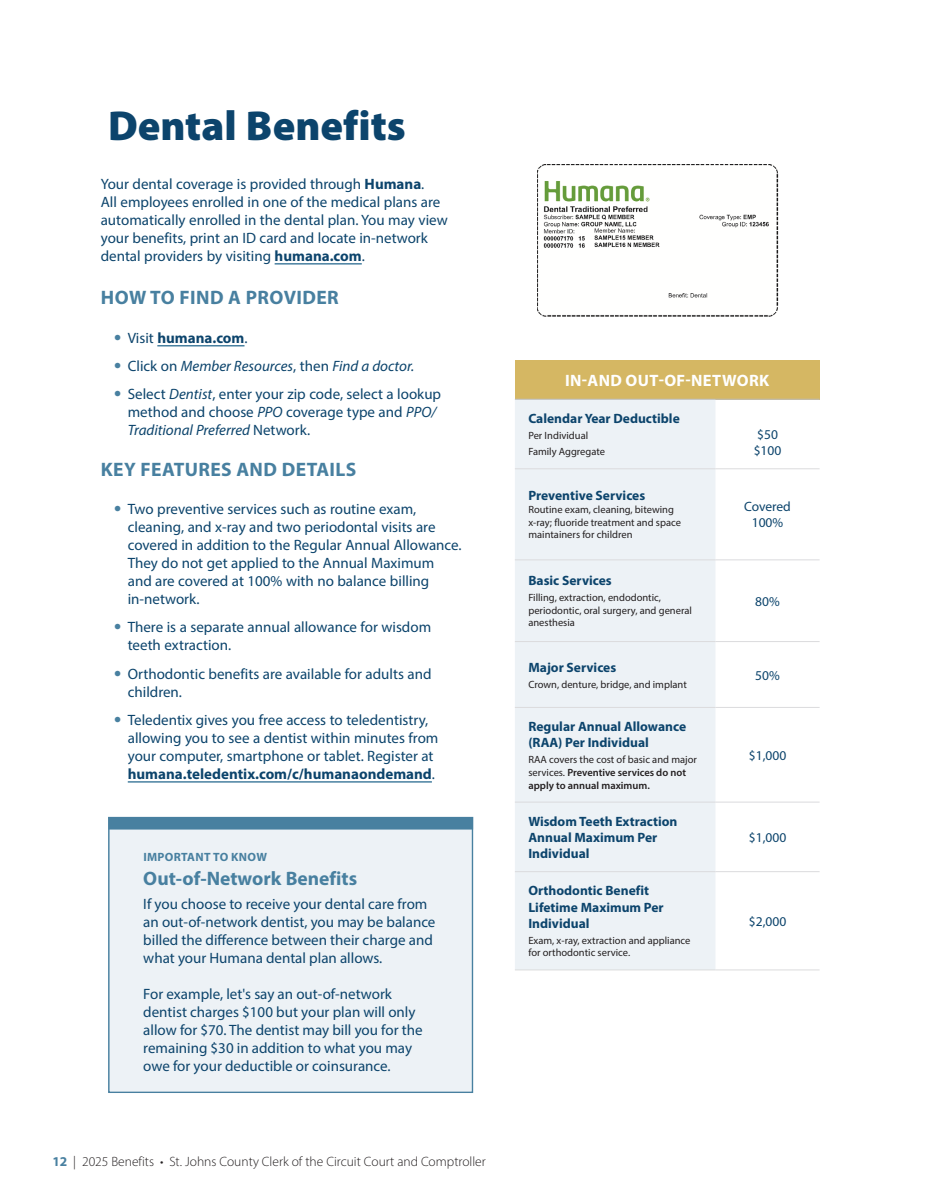
<style>
.page{position:relative;width:932px;height:1202px;background:#fff}
.page>*{position:absolute;margin:0;border:0;box-sizing:border-box;transform-origin:0 0}
.Heading_1__TOC{font:900 42px "Myriad Pro";color:#0c446c}
.Heading_2{font:700 19.5px "Myriad Pro";letter-spacing:.02em;color:#4880a0}
.Heading_2-2{font:700 19.5px "Myriad Pro";color:#4880a0}
.Column_Headers__w__Left_Alignment{font:700 16.5px "Myriad Pro";letter-spacing:.02em;color:#fff}
.Paragraph{font:15px/18px "Myriad Pro";color:#0c446c}
.t1{font:italic 15px "Myriad Pro";color:#0c446c}
.t2{font:700 15px "Myriad Pro";color:#0c446c}
.Row_Header{font:700 13.5px/16.2px "Myriad Pro";color:#0c446c}
.t3{font:300 13.5px "Myriad Pro";color:#231f20}
.Table_Text{font:13.5px/16.2px "Myriad Pro";color:#0c446c;text-align:center}
.t4{font:700 12px "Myriad Pro";letter-spacing:.025em;color:#4880a0}
.Row_Subtext{font:10.5px/12.6px "Myriad Pro";color:#231f20}
.Row_Subtext-2{font:600 10.5px/12.6px "Myriad Pro";color:#231f20}
.Row_Header-2{font:10.5px/12.6px "Myriad Pro";color:#231f20}
.s1{font-weight:700}
.s2{font-size:21px;color:#4880a0}
.s3{font-weight:400}
.s4{font-weight:700;font-style:normal;font-size:21px;color:#4880a0}
.s5{font-style:normal}
.s6{font-weight:700;font-size:21px;color:#4880a0}
.s7{font-style:italic}
.s8{font-weight:700;color:#4880a0}
</style>
<div class="page">
<hr style="left:274px;top:263px;width:88px;height:1px;background:#4880a0">
<hr style="left:157px;top:345px;width:87px;height:1px;background:#4880a0">
<hr style="left:128px;top:781px;width:304px;height:1px;background:#4880a0">
<div style="left:108px;top:816px;width:366px;height:277px;background:#edf2f6"></div>
<div style="left:515px;top:360px;width:304px;height:39px;background:#d5b763"></div>
<div style="left:515px;top:400px;width:200px;height:569px;background:#edf2f6"></div>
<hr style="left:515px;top:399px;width:200px;height:1px;background:#bcbdc0">
<hr style="left:715px;top:399px;width:104px;height:1px;background:#bcbdc0">
<hr style="left:515px;top:468px;width:200px;height:1px;background:#dbdbdd">
<hr style="left:715px;top:468px;width:104px;height:1px;background:#dbdbdd">
<hr style="left:515px;top:559px;width:200px;height:1px;background:#dbdbdd">
<hr style="left:715px;top:559px;width:104px;height:1px;background:#dbdbdd">
<hr style="left:515px;top:641px;width:200px;height:1px;background:#dbdbdd">
<hr style="left:715px;top:641px;width:104px;height:1px;background:#dbdbdd">
<hr style="left:515px;top:707px;width:200px;height:1px;background:#dbdbdd">
<hr style="left:715px;top:707px;width:104px;height:1px;background:#dbdbdd">
<hr style="left:515px;top:801px;width:200px;height:1px;background:#dbdbdd">
<hr style="left:715px;top:801px;width:104px;height:1px;background:#dbdbdd">
<hr style="left:515px;top:871px;width:200px;height:1px;background:#dbdbdd">
<hr style="left:515px;top:969px;width:200px;height:1px;background:#dbdbdd">
<hr style="left:715px;top:871px;width:104px;height:1px;background:#dbdbdd">
<hr style="left:715px;top:969px;width:104px;height:1px;background:#dbdbdd">
<img style="left:538px;top:165px;width:240px;height:152px">
<p class="Heading_1__TOC" style="left:108px;top:97px;width:299px">Dental Benefits</p>
<p class="Paragraph" style="left:101px;top:174px;width:348px">Your dental coverage is provided through <span class="s1">Humana</span>.<br>All employees enrolled in one of the medical plans are automatically enrolled in the dental plan. You may view your benefits, print an ID card and locate in-network dental providers by visiting <span class="s1">humana.com</span>.</p>
<p class="Heading_2" style="left:101px;top:285px;width:239px">HOW TO FIND A PROVIDER</p>
<p class="t2" style="left:114px;top:328px;width:135px"><span class="s2">•</span> <span class="s3">Visit</span> humana.com<span class="s3">.</span></p>
<p class="t1" style="left:114px;top:357px;width:301px"><span class="s4">•</span> <span class="s5">Click on</span> Member Resources<span class="s5">, then</span> Find a doctor.</p>
<p class="Paragraph" style="left:128px;top:385px;width:315px;text-indent:-14px"><span class="s6">•</span> Select <span class="s7">Dentist</span>, enter your zip code, select a lookup method and choose <span class="s7">PPO</span> coverage type and <span class="s7">PPO/<br>Traditional Preferred</span> Network.</p>
<p class="Heading_2" style="left:101px;top:456px;width:257px">KEY FEATURES AND DETAILS</p>
<p class="Paragraph" style="left:128px;top:500px;width:335px;text-indent:-14px"><span class="s6">•</span> Two preventive services such as routine exam, cleaning, and x-ray and two periodontal visits are covered in addition to the Regular Annual Allowance.<br>They do not get applied to the Annual Maximum and are covered at 100% with no balance billing in-network.</p>
<p class="Paragraph" style="left:128px;top:618px;width:305px;text-indent:-14px"><span class="s6">•</span> There is a separate annual allowance for wisdom teeth extraction.</p>
<p class="Paragraph" style="left:128px;top:664px;width:305px;text-indent:-14px"><span class="s6">•</span> Orthodontic benefits are available for adults and children.</p>
<p class="Paragraph" style="left:128px;top:710px;width:312px;text-indent:-14px"><span class="s6">•</span> Teledentix gives you free access to teledentistry, allowing you to see a dentist within minutes from your computer, smartphone or tablet. Register at <span class="s1">humana.teledentix.com/c/humanaondemand</span>.</p>
<p class="t4" style="left:143px;top:849px;width:125px">IMPORTANT TO KNOW</p>
<h2 class="Heading_2-2" style="left:143px;top:865px;width:215px">Out-of-Network Benefits</h2>
<p class="Paragraph" style="left:143px;top:895px;width:294px">If you choose to receive your dental care from an out-of-network dentist, you may be balance billed the difference between their charge and what your Humana dental plan allows.</p>
<p class="Paragraph" style="left:143px;top:985px;width:281px">For example, let's say an out-of-network dentist charges $100 but your plan will only allow for $70. The dentist may bill you for the remaining $30 in addition to what you may owe for your deductible or coinsurance.</p>
<p class="t3" style="left:52px;top:1153px;width:435px"><span class="s8">12</span> | 2025 Benefits • St. Johns County Clerk of the Circuit Court and Comptroller</p>
<p class="Column_Headers__w__Left_Alignment" style="left:565px;top:369px;width:206px">IN-AND OUT-OF-NETWORK</p>
<p class="Row_Header" style="left:528px;top:410px;width:153px">Calendar Year Deductible</p>
<p class="Row_Subtext" style="left:528px;top:429px;width:61px">Per Individual</p>
<p class="Row_Subtext" style="left:528px;top:445px;width:78px">Family Aggregate</p>
<p class="Table_Text" style="left:757px;top:426px;width:22px">$50</p>
<p class="Table_Text" style="left:753px;top:442px;width:29px">$100</p>
<p class="Row_Header" style="left:528px;top:487px;width:118px">Preventive Services</p>
<p class="Row_Header-2" style="left:528px;top:503px;width:154px">Routine exam, cleaning, bitewing x-ray; fluoride treatment and space maintainers for children</p>
<p class="Table_Text" style="left:744px;top:498px;width:48px">Covered<br>100%</p>
<p class="Row_Header" style="left:528px;top:572px;width:85px">Basic Services</p>
<p class="Row_Subtext" style="left:528px;top:591px;width:165px">Filling, extraction, endodontic, periodontic, oral surgery, and general anesthesia</p>
<p class="Table_Text" style="left:755px;top:593px;width:26px">80%</p>
<p class="Row_Header" style="left:528px;top:658px;width:89px">Major Services</p>
<p class="Row_Subtext" style="left:528px;top:677px;width:160px">Crown, denture, bridge, and implant</p>
<p class="Table_Text" style="left:755px;top:666px;width:26px">50%</p>
<p class="Row_Header" style="left:528px;top:718px;width:159px">Regular Annual Allowance (RAA) Per Individual</p>
<p class="Row_Subtext-2" style="left:528px;top:753px;width:170px"><span class="s3">RAA covers the cost of basic and major services.</span> Preventive services do not apply to annual maximum.</p>
<p class="Table_Text" style="left:748px;top:747px;width:39px">$1,000</p>
<p class="Row_Header" style="left:528px;top:812px;width:151px">Wisdom Teeth Extraction</p>
<p class="Row_Header" style="left:528px;top:829px;width:130px">Annual Maximum Per<br>Individual</p>
<p class="Table_Text" style="left:748px;top:829px;width:39px">$1,000</p>
<p class="Row_Header" style="left:528px;top:882px;width:122px">Orthodontic Benefit</p>
<p class="Row_Header" style="left:528px;top:898px;width:137px">Lifetime Maximum Per<br>Individual</p>
<p class="Row_Subtext" style="left:528px;top:933px;width:164px">Exam, x-ray, extraction and appliance for orthodontic service.</p>
<p class="Table_Text" style="left:748px;top:913px;width:39px">$2,000</p>
</div>
